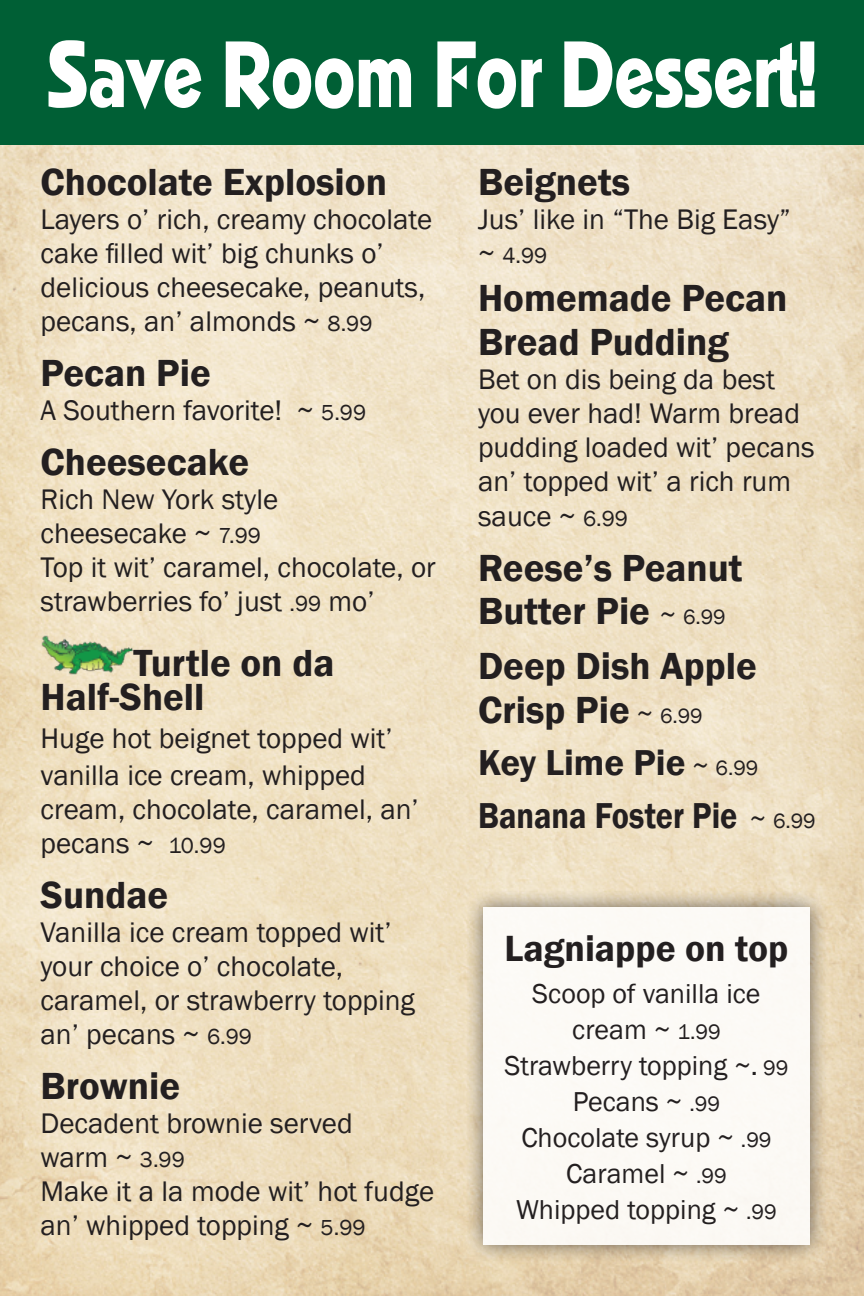
<style>
.page{position:relative;width:864px;height:1296px;background:#fff}
.page>*{position:absolute;margin:0;border:0;box-sizing:border-box;transform-origin:0 0}
.t1{font:93.6px "Pythagoras";color:#fff;scale:.74 1}
.t2{font:600 39px/43.5px "Franklin Gothic";color:#231f20}
.t3{font:600 37.5px "Franklin Gothic";color:#231f20}
.t4{font:600 36.9px "Franklin Gothic";color:#231f20;scale:.87 1}
.t5{font:600 36.9px "Franklin Gothic";color:#231f20}
.t6{font:29.1px/33.9px "Franklin Gothic";color:#231f20}
.t7{font:28.2px/36px "Franklin Gothic";color:#231f20;text-align:center}
.t8{font:22.2px "Franklin Gothic";color:#231f20}
.s1{font-size:22.2px}
.s2{font-size:29.1px}
.s3{font-weight:400;font-size:27.9px}
.s4{font-weight:400;font-size:21.3px}
.s5{font-size:21.6px}
</style>
<div class="page">
<img style="left:0;top:145px;width:864px;height:1151px">
<div style="left:0;top:0;width:864px;height:145px;background:#005f35"></div>
<div style="left:464px;top:888px;width:365px;height:376px;background:#231f20;opacity:.75"></div>
<div style="left:483px;top:907px;width:327px;height:338px;background:#fcfaf5"></div>
<img style="left:40px;top:635px;width:94px;height:41px">
<p class="t1" style="left:47px;top:21px;width:1043px">Save Room For Dessert!</p>
<p class="t2" style="left:40px;top:161px;width:348px">Chocolate Explosion</p>
<p class="t6" style="left:40px;top:203px;width:393px">Layers o’ rich, creamy chocolate cake filled wit’ big chunks o’ delicious cheesecake, peanuts, pecans, an’ almonds ~ <span class="s1">8.99</span></p>
<p class="t2" style="left:40px;top:352px;width:172px">Pecan Pie</p>
<p class="t6" style="left:40px;top:394px;width:327px">A Southern favorite! ~ <span class="s1">5.99</span></p>
<p class="t2" style="left:40px;top:441px;width:210px">Cheesecake</p>
<p class="t6" style="left:40px;top:483px;width:239px">Rich New York style</p>
<p class="t6" style="left:40px;top:517px;width:397px">cheesecake ~ <span class="s1">7.99<br></span>Top it wit’ caramel, chocolate, or strawberries fo’ just <span class="s1">.99</span> mo’</p>
<p class="t2" style="left:134px;top:642px;width:202px">Turtle on da</p>
<p class="t2" style="left:40px;top:675px;width:166px">Half-Shell</p>
<p class="t6" style="left:40px;top:720px;width:354px;line-height:37.8px">Huge hot beignet topped wit’ vanilla ice cream, whipped</p>
<p class="t6" style="left:40px;top:793px;width:380px">cream, chocolate, caramel, an’ pecans ~ <span class="s1">10.99</span></p>
<p class="t2" style="left:40px;top:874px;width:129px">Sundae</p>
<p class="t6" style="left:40px;top:916px;width:376px">Vanilla ice cream topped wit’ your choice o’ chocolate, caramel, or strawberry topping an’ pecans ~ <span class="s1">6.99</span></p>
<p class="t2" style="left:40px;top:1065px;width:141px">Brownie</p>
<p class="t6" style="left:40px;top:1107px;width:314px">Decadent brownie served</p>
<p class="t6" style="left:40px;top:1141px;width:395px">warm ~ <span class="s1">3.99<br></span>Make it a la mode wit’ hot fudge an’ whipped topping ~ <span class="s1">5.99</span></p>
<p class="t2" style="left:478px;top:161px;width:154px">Beignets</p>
<p class="t6" style="left:478px;top:203px;width:314px">Jus’ like in “The Big Easy”</p>
<p class="t8" style="left:478px;top:242px;width:71px"><span class="s2">~</span> 4.99</p>
<p class="t2" style="left:478px;top:277px;width:311px">Homemade Pecan<br>Bread Pudding</p>
<p class="t6" style="left:478px;top:362px;width:338px">Bet on dis being da best you ever had! Warm bread pudding loaded wit’ pecans an’ topped wit’ a rich rum sauce ~ <span class="s1">6.99</span></p>
<p class="t2" style="left:478px;top:546px;width:266px">Reese’s Peanut<br>Butter Pie <span class="s3">~</span> <span class="s4">6.99</span></p>
<p class="t2" style="left:478px;top:645px;width:280px">Deep Dish Apple<br>Crisp Pie <span class="s3">~</span> <span class="s4">6.99</span></p>
<p class="t5" style="left:478px;top:740px;width:282px">Key Lime Pie <span class="s3">~</span> <span class="s4">6.99</span></p>
<p class="t4" style="left:478px;top:793px;width:390px">Banana Foster Pie <span class="s3">~</span> <span class="s4">6.99</span></p>
<p class="t3" style="left:505px;top:925px;width:285px">Lagniappe on top</p>
<p class="t7" style="left:532px;top:976px;width:230px">Scoop of vanilla ice cream ~ <span class="s5">1.99</span></p>
<p class="t7" style="left:504px;top:1048px;width:286px">Strawberry topping ~. <span class="s5">99</span></p>
<p class="t7" style="left:573px;top:1084px;width:149px">Pecans ~ <span class="s5">.99</span></p>
<p class="t7" style="left:521px;top:1120px;width:252px">Chocolate syrup ~ <span class="s5">.99</span></p>
<p class="t7" style="left:566px;top:1156px;width:162px">Caramel ~ <span class="s5">.99</span></p>
<p class="t7" style="left:516px;top:1192px;width:262px">Whipped topping ~ <span class="s5">.99</span></p>
</div>
